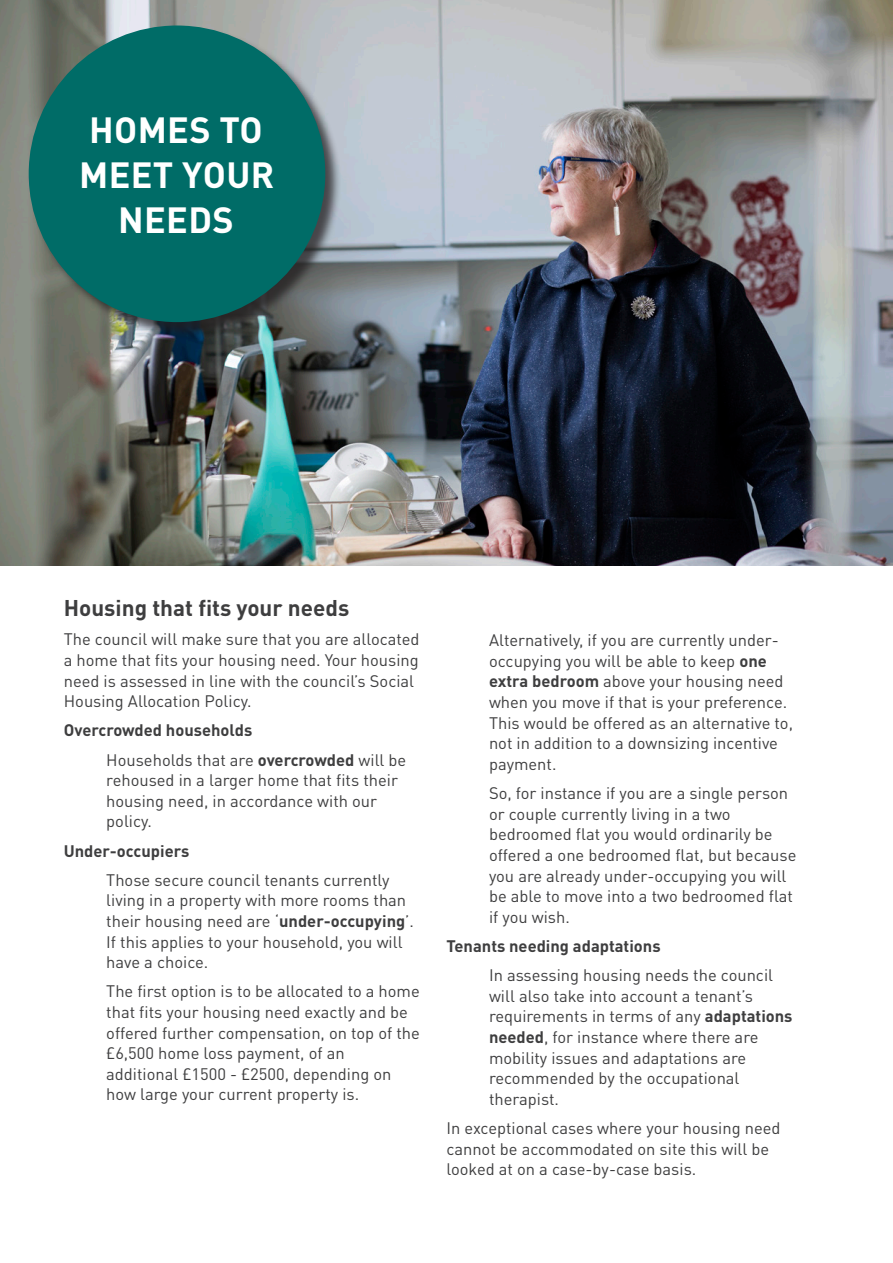
<style>
.page{position:relative;width:893px;height:1263px;background:#fff}
.page>*{position:absolute;margin:0;border:0;box-sizing:border-box;transform-origin:0 0}
.Page_headings{font:700 36px/45px "DINOT";letter-spacing:.01em;color:#fff;text-align:center}
.Heading{font:700 22.5px "DINOT";color:#3e3e3f}
.Indent{font:16.5px/20.7px "DINOT";color:#3e3e3f}
.Bold{font:700 16.5px "DINOT";color:#3e3e3f}
.s1{font-weight:700}
</style>
<div class="page">
<img style="left:0;top:0;width:893px;height:566px">
<div style="left:29px;top:26px;width:313px;height:312px;background:#231f20;opacity:.75"></div>
<div style="left:29px;top:26px;width:296px;height:296px;background:#006c67;border-radius:50%"></div>
<p class="Page_headings" style="left:79px;top:106px;width:197px">HOMES TO<br>MEET YOUR<br>NEEDS</p>
<p class="Heading" style="left:64px;top:593px;width:287px">Housing that fits your needs</p>
<p class="Indent" style="left:64px;top:628px;width:357px">The council will make sure that you are allocated a home that fits your housing need. Your housing need is assessed in line with the council’s Social Housing Allocation Policy.</p>
<p class="Bold" style="left:64px;top:720px;width:190px">Overcrowded households</p>
<p class="Indent" style="left:106px;top:748px;width:301px">Households that are <span class="s1">overcrowded</span> will be rehoused in a larger home that fits their housing need, in accordance with our policy.</p>
<p class="Bold" style="left:64px;top:840px;width:127px">Under-occupiers</p>
<p class="Indent" style="left:106px;top:869px;width:309px">Those secure council tenants currently living in a property with more rooms than their housing need are ‘<span class="s1">under-occupying</span>’.<br>If this applies to your household, you will have a choice.</p>
<p class="Indent" style="left:106px;top:980px;width:315px">The first option is to be allocated to a home that fits your housing need exactly and be offered further compensation, on top of the £6,500 home loss payment, of an additional £1500 - £2500, depending on how large your current property is.</p>
<p class="Indent" style="left:489px;top:629px;width:306px">Alternatively, if you are currently under&shy;occupying you will be able to keep <span class="s1">one extra bedroom</span> above your housing need when you move if that is your preference.<br>This would be offered as an alternative to, not in addition to a downsizing incentive payment.</p>
<p class="Indent" style="left:489px;top:782px;width:309px">So, for instance if you are a single person or couple currently living in a two bedroomed flat you would ordinarily be offered a one bedroomed flat, but because you are already under-occupying you will be able to move into a two bedroomed flat if you wish.</p>
<p class="Bold" style="left:446px;top:935px;width:216px">Tenants needing adaptations</p>
<p class="Indent" style="left:489px;top:964px;width:305px">In assessing housing needs the council will also take into account a tenant’s requirements in terms of any <span class="s1">adaptations needed</span>, for instance where there are mobility issues and adaptations are recommended by the occupational therapist.</p>
<p class="Indent" style="left:446px;top:1117px;width:336px">In exceptional cases where your housing need cannot be accommodated on site this will be looked at on a case-by-case basis.</p>
</div>
